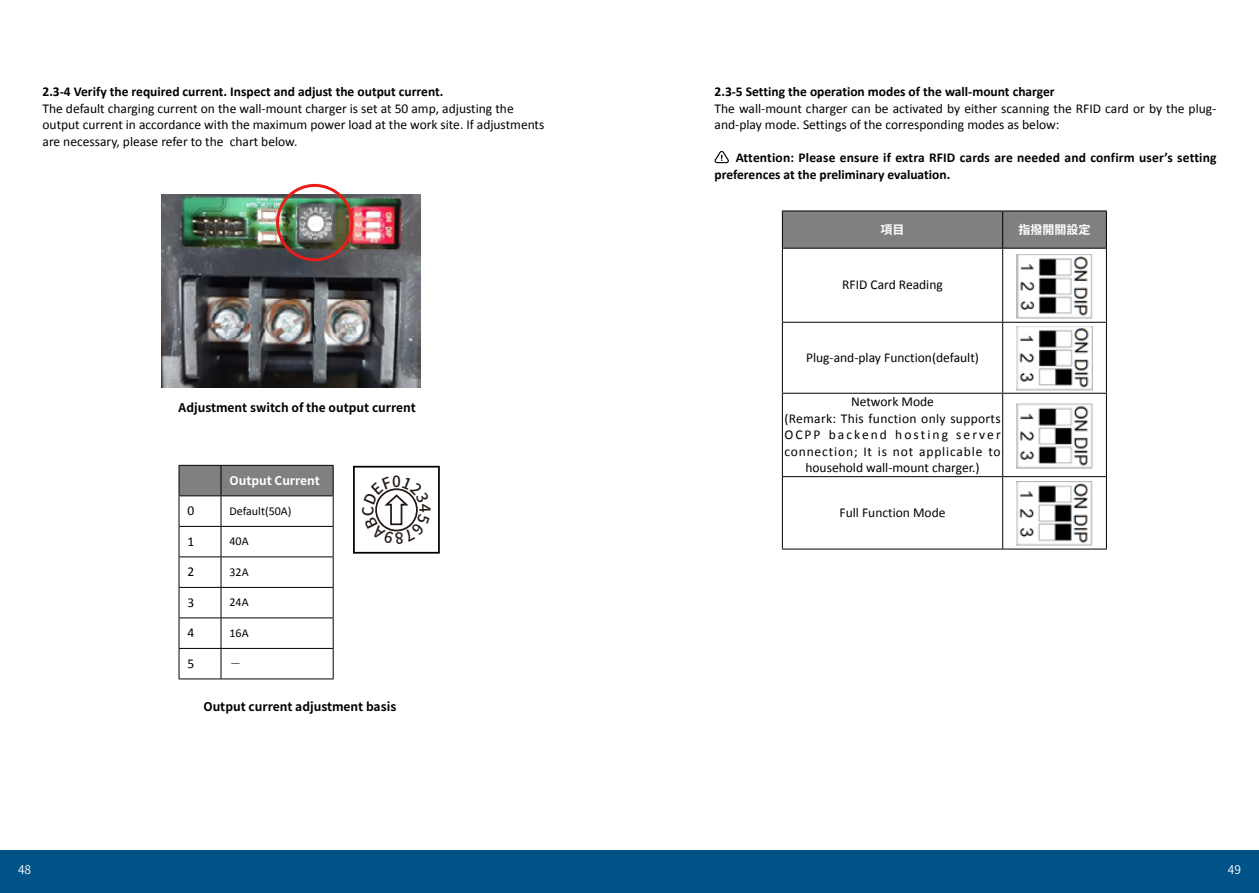
<style>
.page{position:relative;width:1259px;height:893px;background:#fff}
.page>*{position:absolute;margin:0;border:0;box-sizing:border-box;transform-origin:0 0}
.t1{font:500 15.45px "Noto Sans CJ Ktc";color:#231815}
.t2{font:13.5px/16.5px "Calibri";color:#040000}
.t3{font:700 13.5px/16.5px "Calibri";color:#040000}
.t4{font:13.5px/16.5px "Calibri";letter-spacing:.025em;color:#040000;text-align:center}
.t5{font:700 12px "Noto Sans CJ Ktc";color:#040000}
.t6{font:12px "Calibri";color:#040000}
.t7{font:700 12px "Noto Sans CJ Ktc";color:#fff}
.t8{font:600 12px "Noto Sans CJ Ktc";color:#fff}
.t9{font:300 12px "Adobe Ming Std";color:#040000}
</style>
<div class="page">
<div style="left:0;top:850px;width:1259px;height:43px;background:#005386"></div>
<img style="left:162px;top:195px;width:259px;height:192px">
<svg style="left:179px;top:465px;width:155px;height:214px"></svg>
<hr style="left:179px;top:678px;width:42px;height:1px;background:#000">
<hr style="left:221px;top:678px;width:112px;height:1px;background:#000">
<div style="left:276px;top:184px;width:77px;height:77px;border:3px solid #e71f18;border-radius:50%"></div>
<div style="left:783px;top:211px;width:323px;height:37px;background:#808080"></div>
<hr style="left:782px;top:210px;width:220px;height:1px;background:#000">
<hr style="left:782px;top:211px;width:1px;height:37px;background:#000">
<hr style="left:1002px;top:210px;width:105px;height:1px;background:#000">
<hr style="left:1002px;top:211px;width:1px;height:37px;background:#000">
<hr style="left:1106px;top:211px;width:1px;height:37px;background:#000">
<hr style="left:782px;top:248px;width:220px;height:1px;background:#000">
<hr style="left:782px;top:249px;width:1px;height:73px;background:#000">
<hr style="left:1002px;top:248px;width:105px;height:1px;background:#000">
<hr style="left:1002px;top:249px;width:1px;height:73px;background:#000">
<hr style="left:1106px;top:249px;width:1px;height:73px;background:#000">
<hr style="left:782px;top:322px;width:220px;height:1px;background:#000">
<hr style="left:782px;top:323px;width:1px;height:70px;background:#000">
<hr style="left:1002px;top:322px;width:105px;height:1px;background:#000">
<hr style="left:1002px;top:323px;width:1px;height:70px;background:#000">
<hr style="left:1106px;top:323px;width:1px;height:70px;background:#000">
<hr style="left:782px;top:393px;width:220px;height:1px;background:#000">
<hr style="left:782px;top:394px;width:1px;height:82px;background:#000">
<hr style="left:1002px;top:393px;width:105px;height:1px;background:#000">
<hr style="left:1002px;top:394px;width:1px;height:82px;background:#000">
<hr style="left:1106px;top:394px;width:1px;height:82px;background:#000">
<hr style="left:782px;top:476px;width:220px;height:1px;background:#000">
<hr style="left:782px;top:477px;width:1px;height:72px;background:#000">
<hr style="left:1002px;top:476px;width:105px;height:1px;background:#000">
<hr style="left:1002px;top:477px;width:1px;height:72px;background:#000">
<hr style="left:1106px;top:477px;width:1px;height:72px;background:#000">
<hr style="left:782px;top:549px;width:220px;height:1px;background:#000">
<hr style="left:1002px;top:549px;width:105px;height:1px;background:#000">
<img style="left:1016px;top:254px;width:77px;height:64px">
<img style="left:1017px;top:327px;width:75px;height:64px">
<img style="left:1016px;top:403px;width:76px;height:65px">
<img style="left:1016px;top:481px;width:76px;height:65px">
<svg style="left:714px;top:151px;width:15px;height:12px"></svg>
<svg style="left:353px;top:466px;width:87px;height:88px"></svg>
<p class="t3" style="left:43px;top:83px;width:402px">2.3-4 Verify the required current. Inspect and adjust the output current.</p>
<p class="t2" style="left:43px;top:99px;width:503px">The default charging current on the wall-mount charger is set at 50 amp, adjusting the output current in accordance with the maximum power load at the work site. If adjustments are necessary, please refer to the chart below.</p>
<p class="t5" style="left:179px;top:400px;width:239px">Adjustment switch of the output current</p>
<p class="t7" style="left:229px;top:474px;width:92px">Output Current</p>
<p class="t2" style="left:187px;top:502px;width:8px">0</p>
<p class="t6" style="left:229px;top:503px;width:63px">Default(50A)</p>
<p class="t2" style="left:187px;top:532px;width:8px">1</p>
<p class="t6" style="left:229px;top:534px;width:21px">40A</p>
<p class="t2" style="left:187px;top:563px;width:8px">2</p>
<p class="t6" style="left:229px;top:564px;width:21px">32A</p>
<p class="t2" style="left:187px;top:593px;width:8px">3</p>
<p class="t6" style="left:229px;top:595px;width:21px">24A</p>
<p class="t2" style="left:187px;top:624px;width:8px">4</p>
<p class="t6" style="left:229px;top:625px;width:21px">16A</p>
<p class="t2" style="left:187px;top:655px;width:8px">5</p>
<p class="t9" style="left:229px;top:657px;width:13px">－</p>
<p class="t1" style="left:392px;top:472px;width:10px">0</p>
<p class="t5" style="left:203px;top:700px;width:194px">Output current adjustment basis</p>
<p class="t3" style="left:714px;top:83px;width:342px">2.3-5 Setting the operation modes of the wall-mount charger</p>
<p class="t2" style="left:714px;top:99px;width:503px">The wall-mount charger can be activated by either scanning the RFID card or by the plug&shy;and-play mode. Settings of the corresponding modes as below:</p>
<p class="t3" style="left:714px;top:149px;width:503px;text-indent:21px">Attention: Please ensure if extra RFID cards are needed and confirm user’s setting preferences at the preliminary evaluation.</p>
<p class="t7" style="left:880px;top:223px;width:25px">項目</p>
<p class="t7" style="left:1018px;top:223px;width:73px">指撥開關設定</p>
<p class="t2" style="left:842px;top:276px;width:102px">RFID Card Reading</p>
<p class="t2" style="left:806px;top:349px;width:174px">Plug-and-play Function(default)</p>
<p class="t4" style="left:784px;top:393px;width:218px">Network Mode<br>(Remark: This function only supports<br>OCPP backend hosting server connection; It is not applicable to household wall-mount charger.)</p>
<p class="t2" style="left:839px;top:504px;width:107px">Full Function Mode</p>
<p class="t8" style="left:18px;top:862px;width:15px">48</p>
<p class="t8" style="left:1227px;top:862px;width:15px">49</p>
</div>
